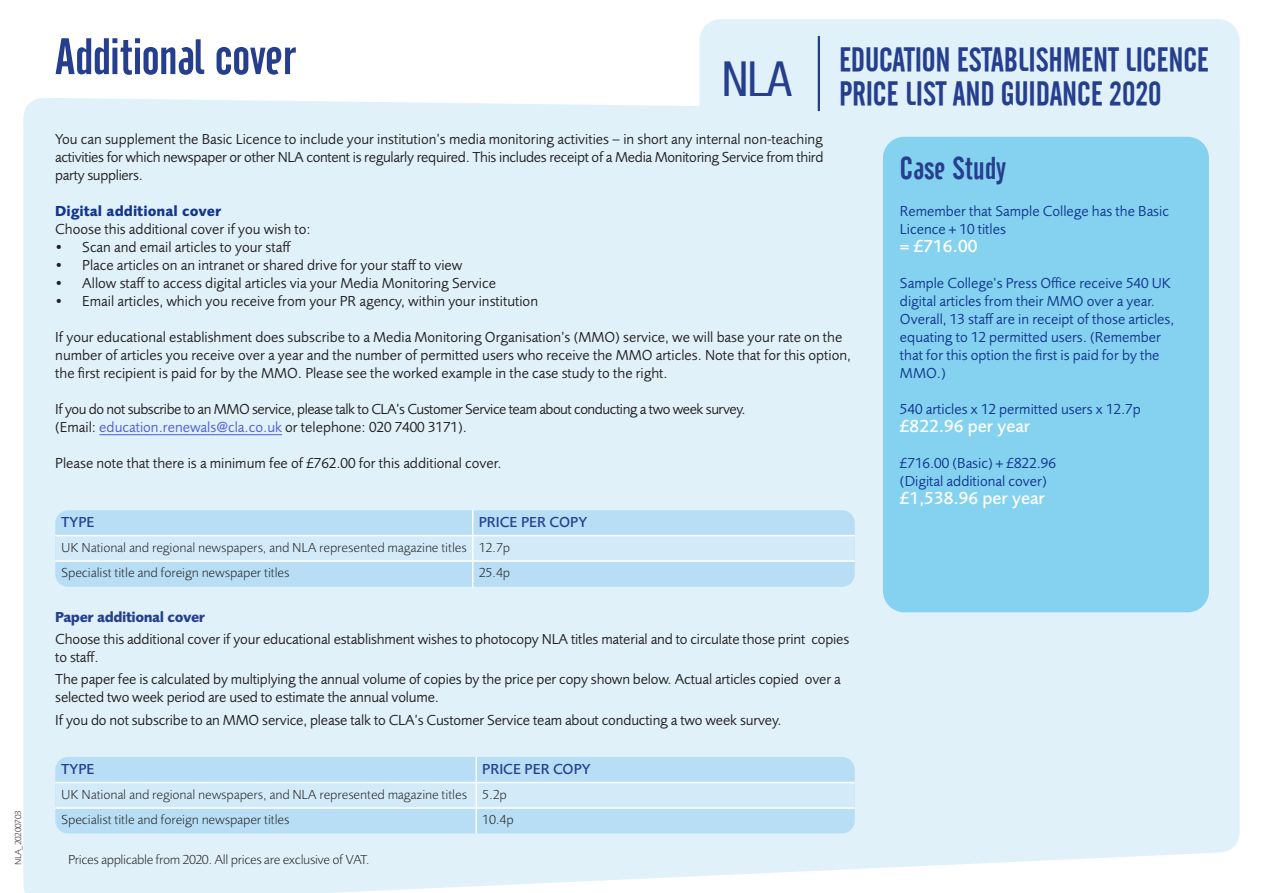
<style>
.page{position:relative;width:1263px;height:893px;background:#fff}
.page>*{position:absolute;margin:0;border:0;box-sizing:border-box;transform-origin:0 0}
.N_Heading_1{font:50.85px "Cafeta";letter-spacing:-.01em;color:#253f8e}
.t1{font:condensed 48.15px "Helvetica Neue LT";color:#253f8e}
.t2{font:33px "Cafeta";letter-spacing:-.005em;color:#253f8e}
.t3{font:31.5px "Cafeta";color:#253f8e}
.t4{font:500 18px "Foundry Sans";color:#fff}
.Body_Copy{font:15px/18px "Foundry Sans";color:#231f20}
.t5{font:15px/18px "Foundry Sans";color:#12358e}
.Body_Copy-2{font:15px "Foundry Sans";letter-spacing:-.03em;color:#231f20}
.Table_Heading_RA{font:500 15px "Foundry Sans";color:#253f8e}
.t6{font:700 15px "Foundry Sans";color:#12358e}
.Bodycopy{font:700 15px "Foundry Sans";letter-spacing:-.03em;color:#253f8e}
.Bullets{font:300 13.5px "Foundry Sans";color:#231f20}
.Bullets-2{font:300 13.5px "Foundry Sans";letter-spacing:-.02em;color:#231f20}
.Body_Copy-3{font:300 9px "Foundry Sans";letter-spacing:-.02em;color:#231f20}
.s1{color:#4f5cd6}
</style>
<div class="page">
<div style="left:699px;top:19px;width:540px;height:147px;background:#e0f1fa;border-radius:21px"></div>
<div style="left:23px;top:98px;width:1216px;height:795px;background:#e0f1fa"></div>
<div style="left:55px;top:757px;width:800px;height:76px;background:#b7def4;border-radius:13px"></div>
<hr style="left:99px;top:434px;width:183px;height:1px;background:#4f5cd6">
<svg style="left:55px;top:510px;width:800px;height:77px;background:#c1e2f5"></svg>
<hr style="left:55px;top:560px;width:418px;height:2px;background:#fff">
<hr style="left:473px;top:560px;width:382px;height:2px;background:#fff">
<div style="left:55px;top:783px;width:800px;height:24px;background:#d3ebf8"></div>
<hr style="left:475px;top:757px;width:2px;height:25px;background:#fff">
<hr style="left:476px;top:782px;width:379px;height:1px;background:#fff">
<hr style="left:475px;top:809px;width:2px;height:24px;background:#fff">
<hr style="left:55px;top:782px;width:421px;height:1px;background:#fff">
<hr style="left:475px;top:783px;width:2px;height:24px;background:#fff">
<hr style="left:55px;top:807px;width:421px;height:2px;background:#fff">
<hr style="left:476px;top:807px;width:379px;height:2px;background:#fff">
<div style="left:883px;top:137px;width:326px;height:475px;background:#85d2f0;border-radius:21px"></div>
<hr style="left:818px;top:36px;width:2px;height:75px;background:#253f8e">
<p class="Body_Copy-3" style="left:13px;top:865px;width:56px;rotate:-90deg">NLA_20200703</p>
<p class="N_Heading_1" style="left:55px;top:28px;width:242px">Additional cover</p>
<p class="t1" style="left:722px;top:51px;width:71px">NLA</p>
<p class="t2" style="left:839px;top:42px;width:372px">EDUCATION ESTABLISHMENT LICENCE</p>
<p class="t2" style="left:839px;top:76px;width:324px">PRICE LIST AND GUIDANCE 2020</p>
<p class="Body_Copy" style="left:55px;top:130px;width:770px;text-align:justify">You can supplement the Basic Licence to include your institution’s media monitoring activities – in short any internal non-teaching activities for which newspaper or other NLA content is regularly required. This includes receipt of a Media Monitoring Service from third party suppliers.</p>
<p class="t6" style="left:55px;top:202px;width:168px">Digital additional cover</p>
<p class="Body_Copy" style="left:55px;top:220px;width:257px">Choose this additional cover if you wish to:</p>
<p class="Body_Copy" style="left:55px;top:238px;width:237px">• Scan and email articles to your staff</p>
<p class="Body_Copy" style="left:55px;top:256px;width:409px">• Place articles on an intranet or shared drive for your staff to view</p>
<p class="Body_Copy" style="left:55px;top:274px;width:442px">• Allow staff to access digital articles via your Media Monitoring Service</p>
<p class="Body_Copy" style="left:55px;top:292px;width:484px">• Email articles, which you receive from your PR agency, within your institution</p>
<p class="Body_Copy" style="left:55px;top:328px;width:797px">If your educational establishment does subscribe to a Media Monitoring Organisation’s (MMO) service, we will base your rate on the number of articles you receive over a year and the number of permitted users who receive the MMO articles. Note that for this option, the first recipient is paid for by the MMO. Please see the worked example in the case study to the right.</p>
<p class="Body_Copy-2" style="left:55px;top:401px;width:692px">If you do not subscribe to an MMO service, please talk to CLA’s Customer Service team about conducting a two week survey.</p>
<p class="Body_Copy" style="left:55px;top:418px;width:413px">(Email: <span class="s1">education.renewals@cla.co.uk</span> or telephone: 020 7400 3171).</p>
<p class="Body_Copy" style="left:55px;top:454px;width:448px">Please note that there is a minimum fee of £762.00 for this additional cover.</p>
<p class="Table_Heading_RA" style="left:61px;top:514px;width:35px">TYPE</p>
<p class="Table_Heading_RA" style="left:479px;top:514px;width:110px">PRICE PER COPY</p>
<p class="Bullets" style="left:61px;top:540px;width:407px">UK National and regional newspapers, and NLA represented magazine titles</p>
<p class="Bullets" style="left:479px;top:540px;width:33px">12.7p</p>
<p class="Bullets" style="left:61px;top:565px;width:230px">Specialist title and foreign newspaper titles</p>
<p class="Bullets" style="left:479px;top:565px;width:33px">25.4p</p>
<p class="Bodycopy" style="left:55px;top:608px;width:151px">Paper additional cover</p>
<p class="Body_Copy" style="left:55px;top:630px;width:795px">Choose this additional cover if your educational establishment wishes to photocopy NLA titles material and to circulate those print copies to staff.</p>
<p class="Body_Copy" style="left:55px;top:670px;width:787px">The paper fee is calculated by multiplying the annual volume of copies by the price per copy shown below. Actual articles copied over a selected two week period are used to estimate the annual volume.</p>
<p class="Body_Copy" style="left:55px;top:711px;width:728px">If you do not subscribe to an MMO service, please talk to CLA’s Customer Service team about conducting a two week survey.</p>
<p class="Table_Heading_RA" style="left:61px;top:761px;width:35px">TYPE</p>
<p class="Table_Heading_RA" style="left:482px;top:761px;width:110px">PRICE PER COPY</p>
<p class="Bullets" style="left:61px;top:787px;width:407px">UK National and regional newspapers, and NLA represented magazine titles</p>
<p class="Bullets" style="left:482px;top:787px;width:26px">5.2p</p>
<p class="Bullets" style="left:61px;top:812px;width:230px">Specialist title and foreign newspaper titles</p>
<p class="Bullets" style="left:482px;top:812px;width:33px">10.4p</p>
<p class="Bullets-2" style="left:68px;top:852px;width:303px">Prices applicable from 2020. All prices are exclusive of VAT.</p>
<p class="t3" style="left:900px;top:150px;width:108px">Case Study</p>
<p class="t5" style="left:900px;top:202px;width:271px">Remember that Sample College has the Basic<br>Licence + 10 titles</p>
<p class="t4" style="left:900px;top:236px;width:79px">= £716.00</p>
<p class="t5" style="left:900px;top:274px;width:276px">Sample College’s Press Office receive 540 UK digital articles from their MMO over a year.<br>Overall, 13 staff are in receipt of those articles, equating to 12 permitted users. (Remember that for this option the first is paid for by the MMO.)</p>
<p class="t5" style="left:900px;top:400px;width:242px">540 articles x 12 permitted users x 12.7p</p>
<p class="t4" style="left:900px;top:416px;width:132px">£822.96 per year</p>
<p class="t5" style="left:900px;top:454px;width:157px">£716.00 (Basic) + £822.96 (Digital additional cover)</p>
<p class="t4" style="left:900px;top:488px;width:146px">£1,538.96 per year</p>
</div>
